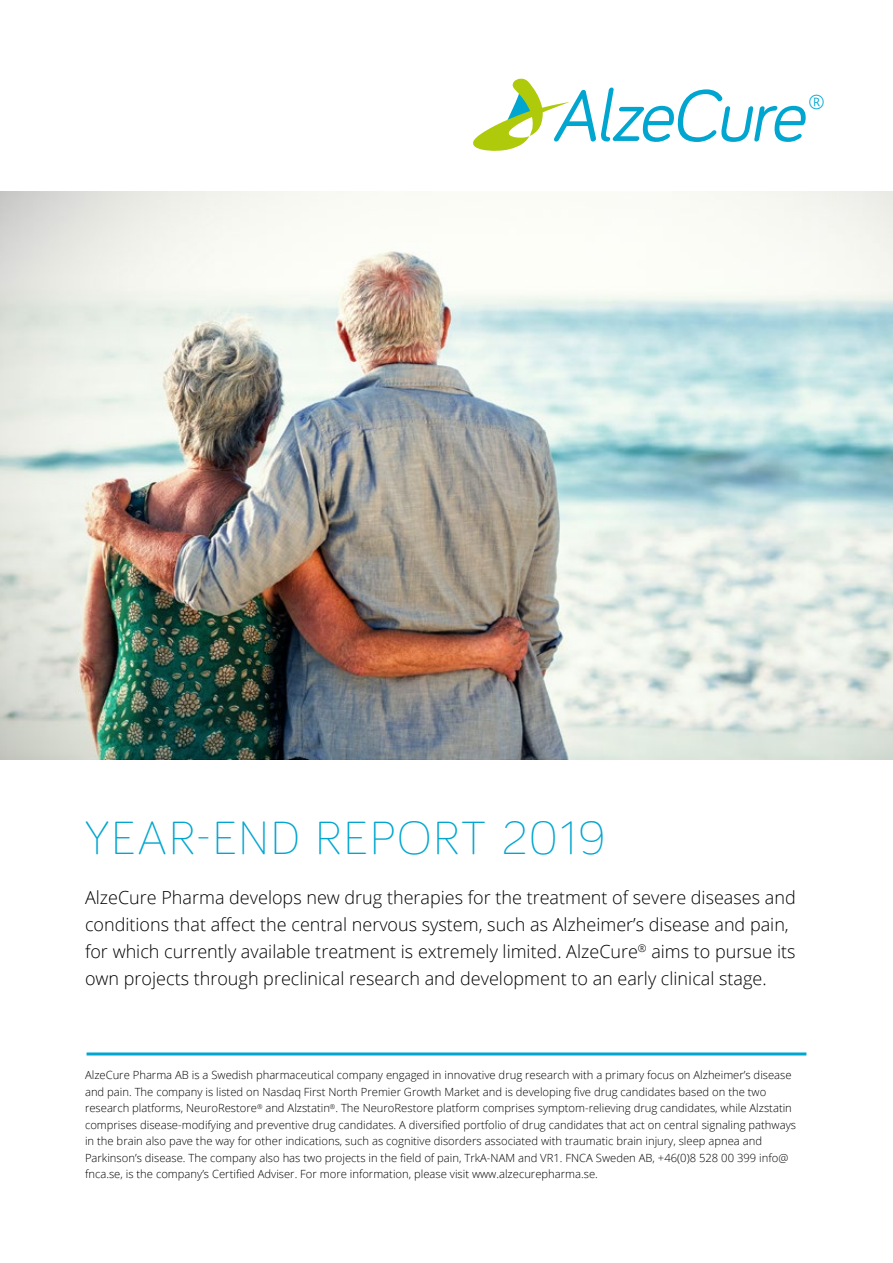
<style>
.page{position:relative;width:893px;height:1263px;background:#fff}
.page>*{position:absolute;margin:0;border:0;box-sizing:border-box;transform-origin:0 0}
.t1{font:300 48px "Bariol";letter-spacing:.04em;color:#00a6d0}
.t2{font:300 19.5px "Open Sans";color:#00a6d0}
.t3{font:300 18px/27px "Open Sans";color:#000}
.t4{font:300 11.25px/16.5px "Open Sans";color:#000}
</style>
<div class="page">
<hr style="left:87px;top:1052px;width:719px;height:3px;background:#00a6d0">
<svg style="left:473px;top:79px;width:333px;height:72px"></svg>
<img style="left:0;top:191px;width:893px;height:568px">
<h2 class="t2" style="left:808px;top:89px;width:18px">®</h2>
<h1 class="t1" style="left:85px;top:805px;width:522px">YEAR-END REPORT 2019</h1>
<p class="t3" style="left:85px;top:884px;width:712px">AlzeCure Pharma develops new drug therapies for the treatment of severe diseases and conditions that affect the central nervous system, such as Alzheimer’s disease and pain, for which currently available treatment is extremely limited. AlzeCure<sup>®</sup> aims to pursue its own projects through preclinical research and development to an early clinical stage.</p>
<p class="t4" style="left:85px;top:1067px;width:712px">AlzeCure Pharma AB is a Swedish pharmaceutical company engaged in innovative drug research with a primary focus on Alzheimer’s disease and pain. The company is listed on Nasdaq First North Premier Growth Market and is developing five drug candidates based on the two research platforms, NeuroRestore<sup>®</sup> and Alzstatin<sup>®</sup>. The NeuroRestore platform comprises symptom-relieving drug candidates, while Alzstatin comprises disease-modifying and preventive drug candidates. A diversified portfolio of drug candidates that act on central signaling pathways in the brain also pave the way for other indications, such as cognitive disorders associated with traumatic brain injury, sleep apnea and Parkinson’s disease. The company also has two projects in the field of pain, TrkA-NAM and VR1. FNCA Sweden AB, +46(0)8 528 00 399 info@ fnca.se, is the company’s Certified Adviser. For more information, please visit www.alzecurepharma.se.</p>
</div>
